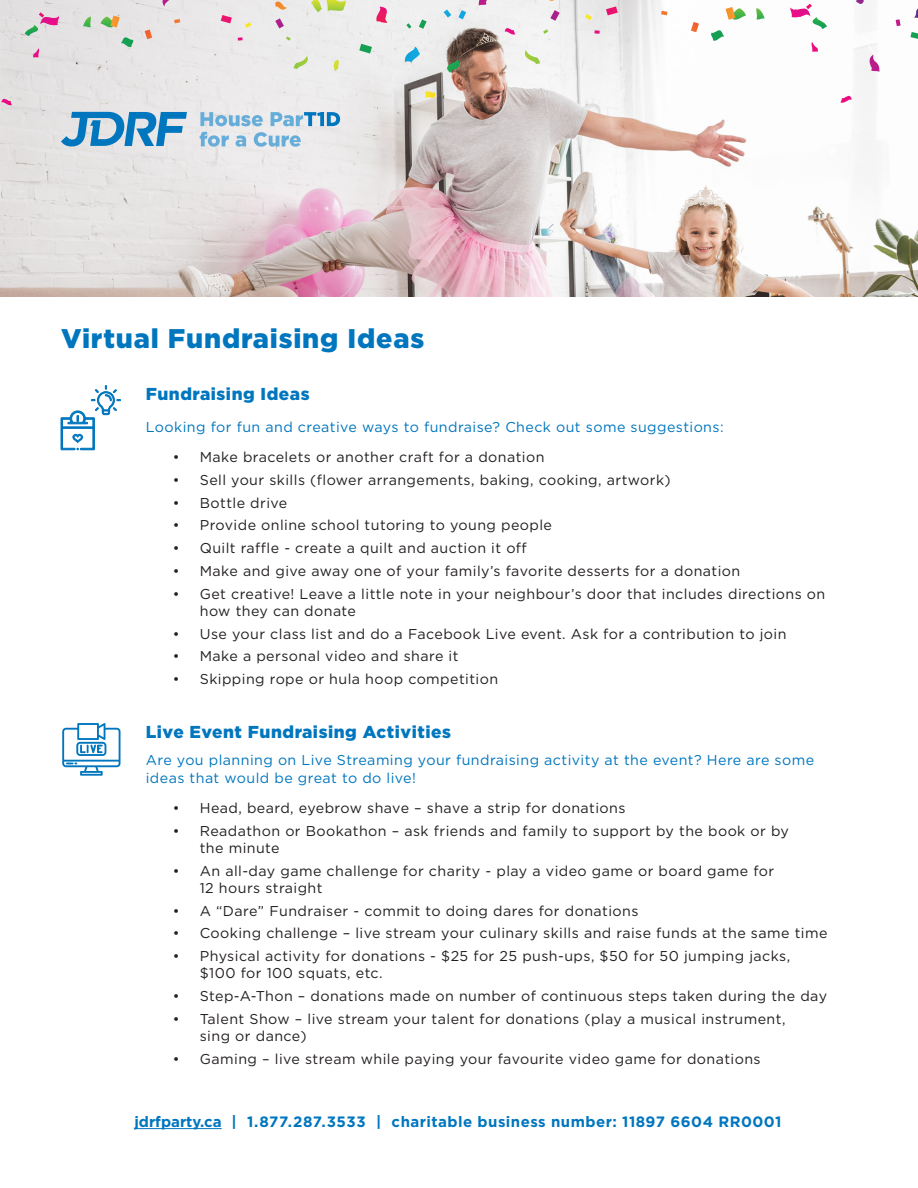
<style>
.page{position:relative;width:918px;height:1188px;background:#fff}
.page>*{position:absolute;margin:0;border:0;box-sizing:border-box;transform-origin:0 0}
.t1{font:900 27px "Gotham HTF";letter-spacing:.03em;color:#0076be}
.t2{font:900 17.25px "Gotham HTF";letter-spacing:.03em;color:#0076be}
.Body{font:700 15px "Gotham HTF";letter-spacing:.03em;color:#0076be}
.t3{font:14.25px/17.1px "Gotham HTF";letter-spacing:.03em;color:#231f20}
.t4{font:14.25px/17.1px "Gotham HTF";letter-spacing:.03em;color:#0076be}
</style>
<div class="page">
<hr style="left:134px;top:1128px;width:88px;height:1px;background:#0076be">
<img style="left:0;top:0;width:918px;height:297px">
<svg style="left:293px;top:56px;width:17px;height:13px"></svg>
<svg style="left:425px;top:91px;width:11px;height:7px"></svg>
<svg style="left:162px;top:0;width:7px;height:7px"></svg>
<svg style="left:404px;top:47px;width:16px;height:15px"></svg>
<svg style="left:375px;top:7px;width:13px;height:16px"></svg>
<svg style="left:311px;top:0;width:36px;height:12px"></svg>
<svg style="left:121px;top:37px;width:13px;height:11px"></svg>
<svg style="left:83px;top:17px;width:8px;height:10px"></svg>
<svg style="left:447px;top:58px;width:16px;height:15px"></svg>
<svg style="left:333px;top:59px;width:7px;height:12px"></svg>
<svg style="left:275px;top:2px;width:12px;height:9px"></svg>
<svg style="left:33px;top:48px;width:7px;height:9px"></svg>
<svg style="left:1px;top:99px;width:11px;height:6px"></svg>
<svg style="left:419px;top:19px;width:8px;height:10px"></svg>
<svg style="left:406px;top:23px;width:5px;height:6px"></svg>
<svg style="left:359px;top:44px;width:13px;height:10px"></svg>
<svg style="left:286px;top:36px;width:5px;height:5px"></svg>
<svg style="left:245px;top:22px;width:6px;height:6px"></svg>
<svg style="left:174px;top:19px;width:6px;height:4px"></svg>
<svg style="left:145px;top:30px;width:7px;height:9px"></svg>
<svg style="left:25px;top:12px;width:34px;height:24px"></svg>
<svg style="left:458px;top:10px;width:8px;height:9px"></svg>
<svg style="left:444px;top:10px;width:7px;height:8px"></svg>
<svg style="left:275px;top:18px;width:9px;height:10px"></svg>
<svg style="left:238px;top:37px;width:5px;height:4px"></svg>
<svg style="left:221px;top:15px;width:11px;height:8px"></svg>
<svg style="left:101px;top:15px;width:19px;height:13px"></svg>
<svg style="left:522px;top:50px;width:18px;height:14px"></svg>
<svg style="left:856px;top:0;width:8px;height:5px"></svg>
<svg style="left:710px;top:30px;width:14px;height:12px"></svg>
<svg style="left:756px;top:8px;width:9px;height:12px"></svg>
<svg style="left:810px;top:42px;width:8px;height:10px"></svg>
<svg style="left:840px;top:96px;width:12px;height:7px"></svg>
<svg style="left:868px;top:55px;width:11px;height:17px"></svg>
<svg style="left:914px;top:9px;width:4px;height:9px"></svg>
<svg style="left:543px;top:29px;width:5px;height:5px"></svg>
<svg style="left:585px;top:14px;width:7px;height:6px"></svg>
<svg style="left:661px;top:11px;width:6px;height:4px"></svg>
<svg style="left:691px;top:22px;width:8px;height:10px"></svg>
<svg style="left:790px;top:4px;width:37px;height:25px"></svg>
<svg style="left:896px;top:19px;width:5px;height:7px"></svg>
<svg style="left:550px;top:10px;width:10px;height:11px"></svg>
<svg style="left:594px;top:30px;width:6px;height:4px"></svg>
<svg style="left:606px;top:6px;width:12px;height:9px"></svg>
<svg style="left:726px;top:7px;width:20px;height:14px"></svg>
<svg style="left:910px;top:32px;width:8px;height:7px"></svg>
<svg style="left:505px;top:28px;width:10px;height:7px"></svg>
<svg style="left:479px;top:0;width:8px;height:6px"></svg>
<svg style="left:61px;top:385px;width:60px;height:65px"></svg>
<svg style="left:62px;top:723px;width:59px;height:53px"></svg>
<svg style="left:200px;top:112px;width:63px;height:14px"></svg>
<svg style="left:271px;top:112px;width:69px;height:14px"></svg>
<svg style="left:200px;top:132px;width:29px;height:15px"></svg>
<svg style="left:236px;top:135px;width:10px;height:12px"></svg>
<svg style="left:254px;top:132px;width:47px;height:15px"></svg>
<svg style="left:61px;top:112px;width:126px;height:35px;background:#73add1"></svg>
<p class="t1" style="left:61px;top:323px;width:365px">Virtual Fundraising Ideas</p>
<p class="t2" style="left:146px;top:384px;width:165px">Fundraising Ideas</p>
<p class="t4" style="left:146px;top:418px;width:579px">Looking for fun and creative ways to fundraise? Check out some suggestions:</p>
<p class="t3" style="left:173px;top:448px;width:373px">• Make bracelets or another craft for a donation</p>
<p class="t3" style="left:173px;top:471px;width:499px">• Sell your skills (flower arrangements, baking, cooking, artwork)</p>
<p class="t3" style="left:173px;top:494px;width:116px">• Bottle drive</p>
<p class="t3" style="left:173px;top:517px;width:381px">• Provide online school tutoring to young people</p>
<p class="t3" style="left:173px;top:539px;width:356px">• Quilt raffle - create a quilt and auction it off</p>
<p class="t3" style="left:173px;top:562px;width:569px">• Make and give away one of your family’s favorite desserts for a donation</p>
<p class="t3" style="left:200px;top:585px;width:627px;text-indent:-27px">• Get creative! Leave a little note in your neighbour’s door that includes directions on how they can donate</p>
<p class="t3" style="left:173px;top:625px;width:615px">• Use your class list and do a Facebook Live event. Ask for a contribution to join</p>
<p class="t3" style="left:173px;top:648px;width:287px">• Make a personal video and share it</p>
<p class="t3" style="left:173px;top:670px;width:327px">• Skipping rope or hula hoop competition</p>
<p class="t2" style="left:146px;top:721px;width:307px">Live Event Fundraising Activities</p>
<p class="t4" style="left:146px;top:752px;width:670px">Are you planning on Live Streaming your fundraising activity at the event? Here are some ideas that would be great to do live!</p>
<p class="t3" style="left:173px;top:799px;width:454px">• Head, beard, eyebrow shave – shave a strip for donations</p>
<p class="t3" style="left:200px;top:822px;width:591px;text-indent:-27px">• Readathon or Bookathon – ask friends and family to support by the book or by the minute</p>
<p class="t3" style="left:200px;top:862px;width:576px;text-indent:-27px">• An all-day game challenge for charity - play a video game or board game for<br>12 hours straight</p>
<p class="t3" style="left:173px;top:902px;width:467px">• A “Dare” Fundraiser - commit to doing dares for donations</p>
<p class="t3" style="left:173px;top:925px;width:656px">• Cooking challenge – live stream your culinary skills and raise funds at the same time</p>
<p class="t3" style="left:200px;top:947px;width:592px;text-indent:-27px">• Physical activity for donations - $25 for 25 push-ups, $50 for 50 jumping jacks, $100 for 100 squats, etc.</p>
<p class="t3" style="left:173px;top:987px;width:656px">• Step-A-Thon – donations made on number of continuous steps taken during the day</p>
<p class="t3" style="left:200px;top:1010px;width:587px;text-indent:-27px">• Talent Show – live stream your talent for donations (play a musical instrument, sing or dance)</p>
<p class="t3" style="left:173px;top:1050px;width:589px">• Gaming – live stream while paying your favourite video game for donations</p>
<p class="Body" style="left:134px;top:1113px;width:649px">jdrfparty.ca | 1.877.287.3533 | charitable business number: 11897 6604 RR0001</p>
</div>
